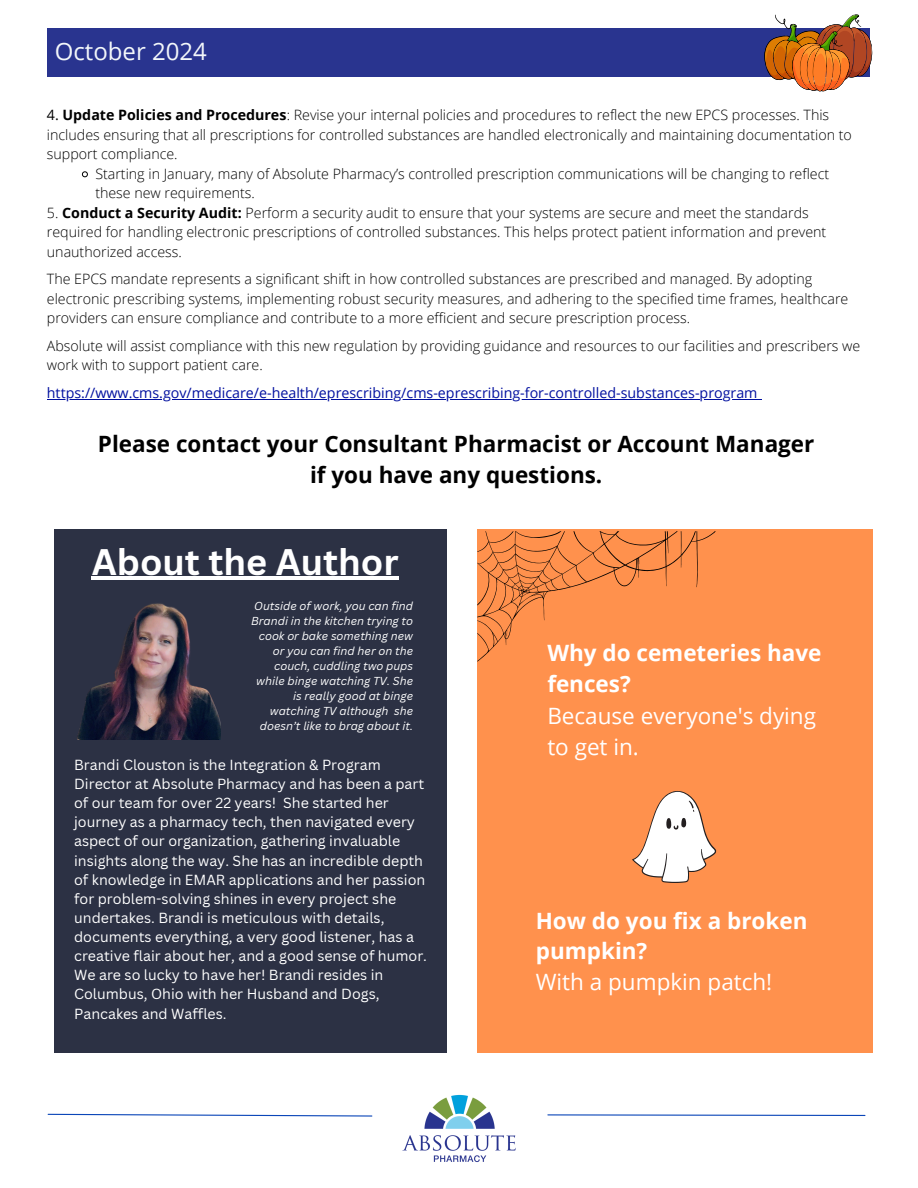
<style>
.page{position:relative;width:918px;height:1188px;background:#fff}
.page>*{position:absolute;margin:0;border:0;box-sizing:border-box;transform-origin:0 0}
.t1{font:700 36px "Canva Sans";color:#fff}
.t2{font:24px "Open Sans";color:#f3f7fa}
.t3{font:700 22.5px/30.3px "Open Sans";color:#000;text-align:center}
.t4{font:22.5px/31.5px "Open Sans";color:#fff}
.t5{font:700 22.5px/30.3px "Open Sans";color:#fff}
.t6{font:300 14.25px/19.5px "Open Sans";color:#000}
.t7{font:14.25px/19.2px "Canva Sans";color:#fff}
.t8{font:14.25px "Open Sans";color:#000f9f}
.t9{font:italic 11.25px/15px "Canva Sans";color:#fff;text-align:right}
.s1{font-weight:400}
.s2{font-weight:700}
</style>
<div class="page">
<div style="left:48px;top:28px;width:822px;height:48px;background:#29348f"></div>
<svg style="left:47px;top:1113px;width:326px;height:4px"></svg>
<svg style="left:547px;top:1114px;width:319px;height:2px"></svg>
<div style="left:55px;top:529px;width:392px;height:524px;background:#2c3144"></div>
<div style="left:477px;top:529px;width:396px;height:523px;background:#ff914d"></div>
<svg style="left:477px;top:531px;width:239px;height:131px"></svg>
<img style="left:402px;top:1095px;width:114px;height:67px">
<svg style="left:764px;top:14px;width:108px;height:78px"></svg>
<img style="left:77px;top:603px;width:143px;height:137px">
<svg style="left:632px;top:791px;width:84px;height:92px"></svg>
<hr style="left:92px;top:577px;width:307px;height:3px;background:#fff">
<svg style="left:82px;top:171px;width:6px;height:6px"></svg>
<hr style="left:47px;top:399px;width:711px;height:1px;background:#000f9f">
<p class="t2" style="left:55px;top:35px;width:154px">October 2024</p>
<h4 class="t6" style="left:47px;top:105px;width:806px"><span class="s1">4.</span> <span class="s2">Update Policies and Procedures</span>: Revise your internal policies and procedures to reflect the new EPCS processes. This includes ensuring that all prescriptions for controlled substances are handled electronically and maintaining documentation to support compliance.</h4>
<h4 class="t6" style="left:95px;top:164px;width:735px">Starting in January, many of Absolute Pharmacy’s controlled prescription communications will be changing to reflect these new requirements.</h4>
<h4 class="t6" style="left:47px;top:203px;width:781px">5. <span class="s2">Conduct a Security Audit:</span> Perform a security audit to ensure that your systems are secure and meet the standards required for handling electronic prescriptions of controlled substances. This helps protect patient information and prevent unauthorized access.</h4>
<h4 class="t6" style="left:47px;top:269px;width:803px">The EPCS mandate represents a significant shift in how controlled substances are prescribed and managed. By adopting electronic prescribing systems, implementing robust security measures, and adhering to the specified time frames, healthcare providers can ensure compliance and contribute to a more efficient and secure prescription process.</h4>
<h2 class="t6" style="left:47px;top:336px;width:815px">Absolute will assist compliance with this new regulation by providing guidance and resources to our facilities and prescribers we work with to support patient care.</h2>
<h1 class="t8" style="left:47px;top:383px;width:712px">https://www.cms.gov/medicare/e-health/eprescribing/cms-eprescribing-for-controlled-substances-program</h1>
<p class="t3" style="left:98px;top:429px;width:718px">Please contact your Consultant Pharmacist or Account Manager if you have any questions.</p>
<h3 class="t1" style="left:92px;top:536px;width:308px">About the Author</h3>
<h4 class="t9" style="left:251px;top:598px;width:164px">Outside of work, you can find<br>Brandi in the kitchen trying to cook or bake something new or you can find her on the couch, cuddling two pups while binge watching TV. She is really good at binge watching TV although she doesn’t like to brag about it.</h4>
<h4 class="t7" style="left:74px;top:755px;width:354px">Brandi Clouston is the Integration &amp; Program Director at Absolute Pharmacy and has been a part of our team for over 22 years! She started her journey as a pharmacy tech, then navigated every aspect of our organization, gathering invaluable insights along the way. She has an incredible depth of knowledge in EMAR applications and her passion for problem-solving shines in every project she undertakes. Brandi is meticulous with details, documents everything, a very good listener, has a creative flair about her, and a good sense of humor.<br>We are so lucky to have her! Brandi resides in Columbus, Ohio with her Husband and Dogs, Pancakes and Waffles.</h4>
<p class="t4" style="left:547px;top:636px;width:276px"><span class="s2">Why do cemeteries have fences?<br></span>Because everyone's dying to get in.</p>
<p class="t5" style="left:536px;top:905px;width:273px">How do you fix a broken pumpkin?<br><span class="s1">With a pumpkin patch!</span></p>
</div>
